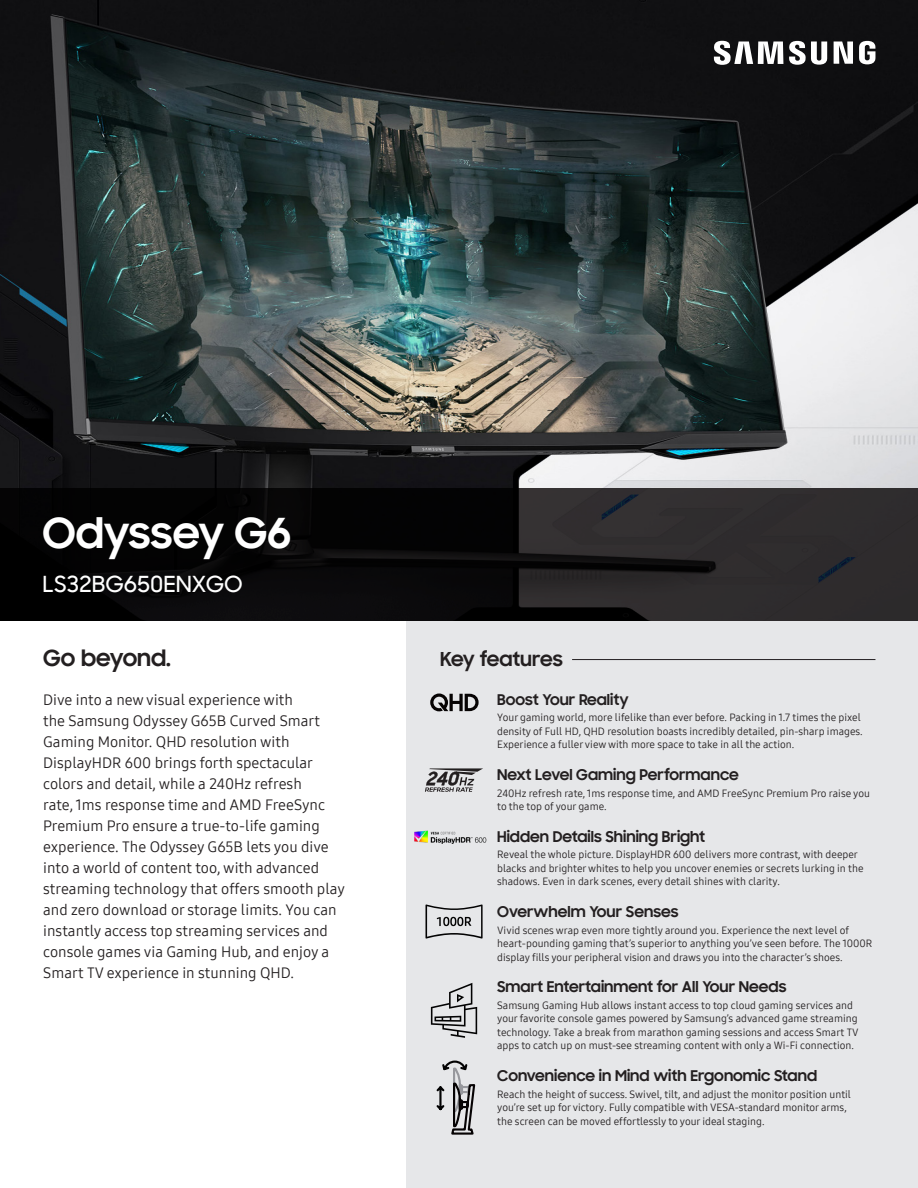
<style>
.page{position:relative;width:918px;height:1188px;background:#fff}
.page>*{position:absolute;margin:0;border:0;box-sizing:border-box;transform-origin:0 0}
.t1{font:700 42px "Samsung Sharp Sans";color:#fff}
.t2{font:500 22.5px "Samsung Sharp Sans";color:#fff}
.t3{font:700 22.5px "Samsung Sharp Sans";color:#231f20}
.t4{font:700 19.5px "Samsung Sharp Sans";color:#231f20}
.t5{font:15px/21px "Samsung One 400";color:#231f20}
.t6{font:700 15px "Samsung Sharp Sans";color:#231f20}
.t7{font:10.5px/13.5px "Samsung One 400";color:#231f20}
</style>
<div class="page">
<div style="left:406px;top:620px;width:512px;height:568px;background:#e6e7e9"></div>
<img style="left:0;top:0;width:918px;height:488px">
<svg style="left:714px;top:41px;width:161px;height:24px"></svg>
<hr style="left:572px;top:659px;width:303px;height:1px;background:#231f20">
<svg style="left:0;top:488px;width:918px;height:132px;background:#161415"></svg>
<svg style="left:425px;top:768px;width:58px;height:24px"></svg>
<svg style="left:431px;top:983px;width:46px;height:55px"></svg>
<svg style="left:430px;top:694px;width:49px;height:17px"></svg>
<img style="left:414px;top:831px;width:73px;height:13px">
<svg style="left:426px;top:904px;width:57px;height:35px"></svg>
<svg style="left:436px;top:1060px;width:40px;height:75px"></svg>
<h1 class="t1" style="left:43px;top:502px;width:250px">Odyssey G6</h1>
<h2 class="t2" style="left:43px;top:567px;width:202px">LS32BG650ENXGO</h2>
<h2 class="t3" style="left:43px;top:642px;width:129px">Go beyond.</h2>
<h3 class="t4" style="left:440px;top:645px;width:124px">Key features</h3>
<h3 class="t6" style="left:497px;top:688px;width:133px">Boost Your Reality</h3>
<p class="t7" style="left:497px;top:711px;width:367px">Your gaming world, more lifelike than ever before. Packing in 1.7 times the pixel density of Full HD, QHD resolution boasts incredibly detailed, pin-sharp images.<br>Experience a fuller view with more space to take in all the action.</p>
<h3 class="t6" style="left:497px;top:763px;width:243px">Next Level Gaming Performance</h3>
<p class="t7" style="left:497px;top:786px;width:374px">240Hz refresh rate, 1ms response time, and AMD FreeSync Premium Pro raise you to the top of your game.</p>
<h3 class="t6" style="left:497px;top:825px;width:209px">Hidden Details Shining Bright</h3>
<p class="t7" style="left:497px;top:848px;width:368px">Reveal the whole picture. DisplayHDR 600 delivers more contrast, with deeper blacks and brighter whites to help you uncover enemies or secrets lurking in the shadows. Even in dark scenes, every detail shines with clarity.</p>
<h3 class="t6" style="left:497px;top:900px;width:183px">Overwhelm Your Senses</h3>
<p class="t7" style="left:497px;top:923px;width:377px">Vivid scenes wrap even more tightly around you. Experience the next level of heart-pounding gaming that’s superior to anything you’ve seen before. The 1000R display fills your peripheral vision and draws you into the character’s shoes.</p>
<h3 class="t6" style="left:497px;top:976px;width:291px">Smart Entertainment for All Your Needs</h3>
<p class="t7" style="left:497px;top:998px;width:363px">Samsung Gaming Hub allows instant access to top cloud gaming services and your favorite console games powered by Samsung’s advanced game streaming technology. Take a break from marathon gaming sessions and access Smart TV apps to catch up on must-see streaming content with only a Wi-Fi connection.</p>
<h3 class="t6" style="left:497px;top:1064px;width:321px">Convenience in Mind with Ergonomic Stand</h3>
<p class="t7" style="left:497px;top:1087px;width:355px">Reach the height of success. Swivel, tilt, and adjust the monitor position until you’re set up for victory. Fully compatible with VESA-standard monitor arms, the screen can be moved effortlessly to your ideal staging.</p>
<p class="t5" style="left:43px;top:689px;width:303px">Dive into a new visual experience with<br>the Samsung Odyssey G65B Curved Smart Gaming Monitor. QHD resolution with DisplayHDR 600 brings forth spectacular colors and detail, while a 240Hz refresh<br>rate, 1ms response time and AMD FreeSync Premium Pro ensure a true-to-life gaming experience. The Odyssey G65B lets you dive into a world of content too, with advanced streaming technology that offers smooth play and zero download or storage limits. You can instantly access top streaming services and console games via Gaming Hub, and enjoy a Smart TV experience in stunning QHD.</p>
</div>
